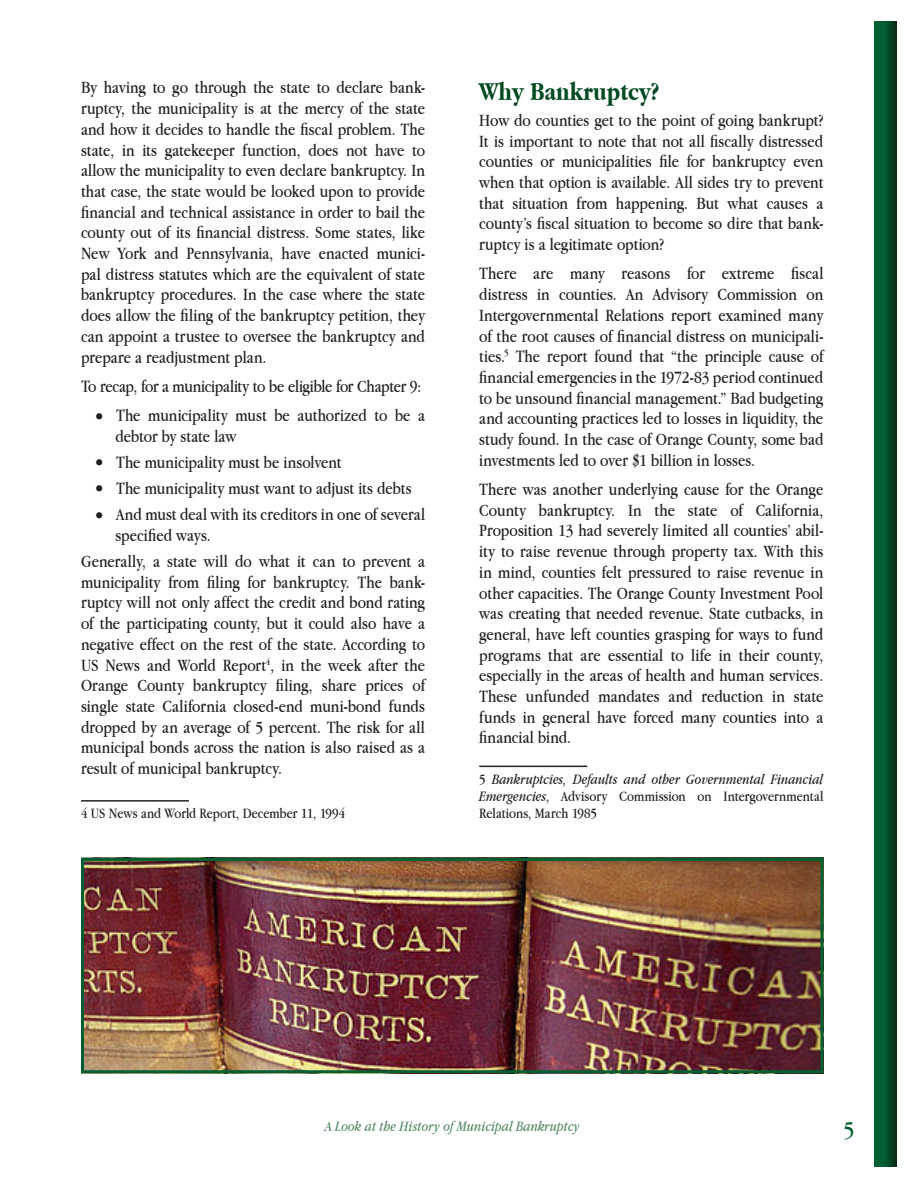
<style>
.page{position:relative;width:918px;height:1188px;background:#fff}
.page>*{position:absolute;margin:0;border:0;box-sizing:border-box;transform-origin:0 0}
.Section{font:700 27px "Apple Garamond";color:#004a22}
.t1{font:25.5px "Apple Garamond";color:#006032}
.basic_body_text{font:18px/20.7px "Apple Garamond";color:#231f20;text-align:justify}
.endnotes{font:18px/20.7px "Apple Garamond";color:#231f20;text-align:justify}
._1st_level_Bullets{font:18px/20.7px "Apple Garamond";color:#231f20}
.endnotes-2{font:italic 15px/17.2px "Apple Garamond";color:#231f20;text-align:justify}
.t2{font:italic 15px "Apple Garamond";letter-spacing:.005em;color:#568a68}
.endnotes-3{font:15px "Apple Garamond";color:#231f20}
.s1{font-size:21px}
.s2{font-style:normal}
</style>
<div class="page">
<svg style="left:875px;top:22px;width:21px;height:1144px"></svg>
<hr style="left:81px;top:800px;width:108px;height:2px;background:#231f20">
<hr style="left:479px;top:766px;width:108px;height:1px;background:#231f20">
<img style="left:85px;top:862px;width:735px;height:207px">
<div style="left:81px;top:858px;width:743px;height:215px;border:3px solid #006032"></div>
<p class="endnotes" style="left:81px;top:77px;width:346px">By having to go through the state to declare bank&shy;ruptcy, the municipality is at the mercy of the state and how it decides to handle the fiscal problem. The state, in its gatekeeper function, does not have to allow the municipality to even declare bankruptcy. In that case, the state would be looked upon to provide financial and technical assistance in order to bail the county out of its financial distress. Some states, like New York and Pennsylvania, have enacted munici&shy;pal distress statutes which are the equivalent of state bankruptcy procedures. In the case where the state does allow the filing of the bankruptcy petition, they can appoint a trustee to oversee the bankruptcy and prepare a readjustment plan.</p>
<p class="basic_body_text" style="left:81px;top:375px;width:342px">To recap, for a municipality to be eligible for Chapter 9:</p>
<p class="_1st_level_Bullets" style="left:116px;top:405px;width:311px;text-indent:-22px"><span class="s1">•</span> The municipality must be authorized to be a debtor by state law</p>
<p class="_1st_level_Bullets" style="left:93px;top:452px;width:250px"><span class="s1">•</span> The municipality must be insolvent</p>
<p class="_1st_level_Bullets" style="left:93px;top:478px;width:320px"><span class="s1">•</span> The municipality must want to adjust its debts</p>
<p class="_1st_level_Bullets" style="left:116px;top:504px;width:311px;text-indent:-22px"><span class="s1">•</span> And must deal with its creditors in one of several specified ways.</p>
<p class="basic_body_text" style="left:81px;top:551px;width:346px">Generally, a state will do what it can to prevent a municipality from filing for bankruptcy. The bank&shy;ruptcy will not only affect the credit and bond rating of the participating county, but it could also have a negative effect on the rest of the state. According to US News and World Report<sup>4</sup>, in the week after the Orange County bankruptcy filing, share prices of single state California closed-end muni-bond funds dropped by an average of 5 percent. The risk for all municipal bonds across the nation is also raised as a result of municipal bankruptcy.</p>
<p class="endnotes-3" style="left:81px;top:804px;width:266px">4 US News and World Report, December 11, 1994</p>
<p class="Section" style="left:479px;top:76px;width:181px">Why Bankruptcy?</p>
<p class="basic_body_text" style="left:479px;top:109px;width:346px">How do counties get to the point of going bankrupt?<br>It is important to note that not all fiscally distressed counties or municipalities file for bankruptcy even when that option is available. All sides try to prevent that situation from happening. But what causes a county’s fiscal situation to become so dire that bank&shy;ruptcy is a legitimate option?</p>
<p class="basic_body_text" style="left:479px;top:263px;width:346px">There are many reasons for extreme fiscal distress in counties. An Advisory Commission on Intergovernmental Relations report examined many of the root causes of financial distress on municipali&shy;ties.<sup>5</sup> The report found that “the principle cause of financial emergencies in the 1972-83 period continued to be unsound financial management.” Bad budgeting and accounting practices led to losses in liquidity, the study found. In the case of Orange County, some bad investments led to over $1 billion in losses.</p>
<p class="basic_body_text" style="left:479px;top:479px;width:346px">There was another underlying cause for the Orange County bankruptcy. In the state of California, Proposition 13 had severely limited all counties’ abil&shy;ity to raise revenue through property tax. With this in mind, counties felt pressured to raise revenue in other capacities. The Orange County Investment Pool was creating that needed revenue. State cutbacks, in general, have left counties grasping for ways to fund programs that are essential to life in their county, especially in the areas of health and human services.<br>These unfunded mandates and reduction in state funds in general have forced many counties into a financial bind.</p>
<p class="endnotes-2" style="left:479px;top:770px;width:346px"><span class="s2">5</span> Bankruptcies, Defaults and other Governmental Financial Emergencies<span class="s2">, Advisory Commission on Intergovernmental Relations, March 1985</span></p>
<p class="t2" style="left:325px;top:1117px;width:257px">A Look at the History of Municipal Bankruptcy</p>
<h2 class="t1" style="left:844px;top:1115px;width:13px">5</h2>
</div>
